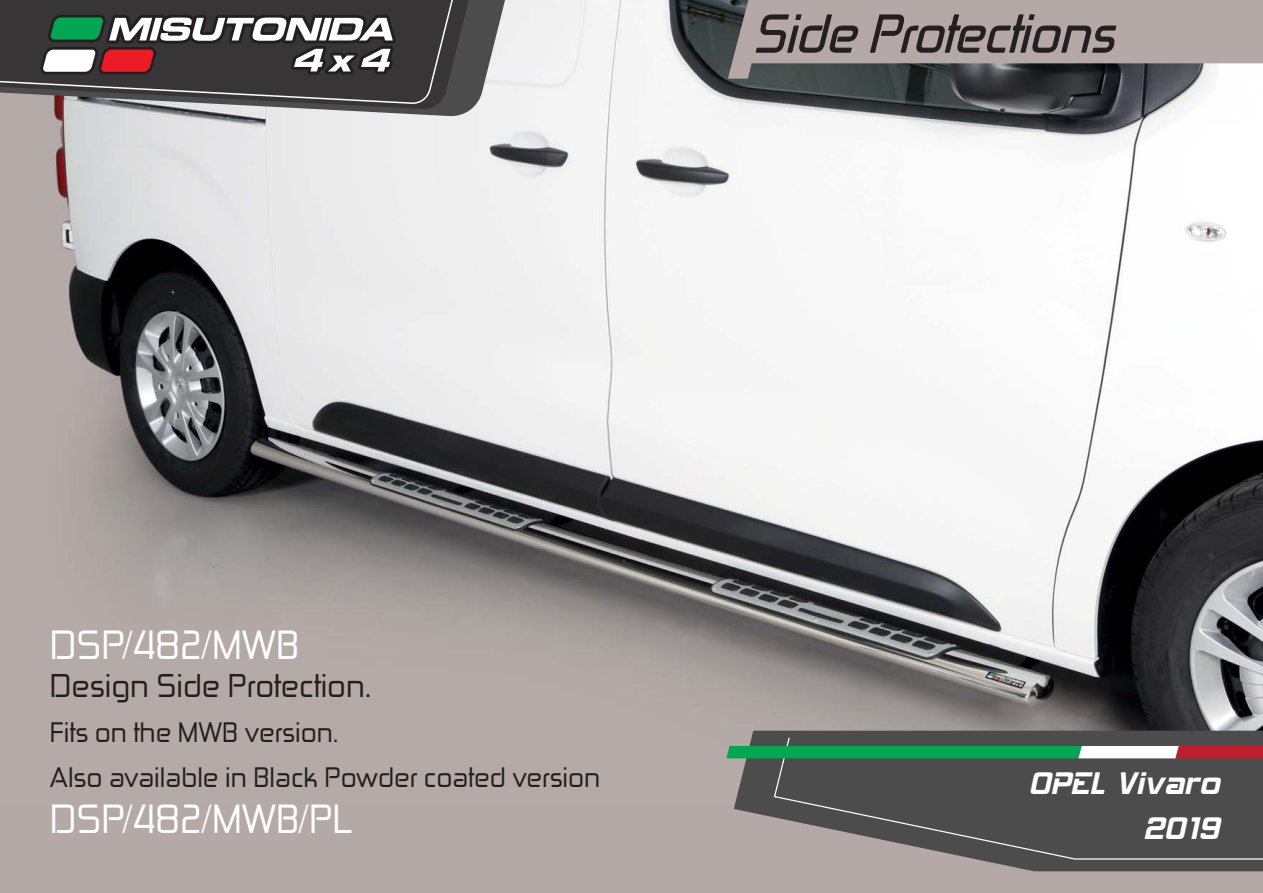
<style>
.page{position:relative;width:1263px;height:893px;background:#fff}
.page>*{position:absolute;margin:0;border:0;box-sizing:border-box;transform-origin:0 0}
.t1{font:italic 51px "Zekton Rg";color:#231f20}
.t2{font:39px "Zekton Rg";color:#fff}
.t3{font:37.5px/45px "Hemi Head 426";color:#fff;text-align:right}
.t4{font:31.5px "Zekton Rg";color:#231f20}
.t5{font:27px/45px "Zekton Rg";color:#231f20}
</style>
<div class="page">
<div style="left:0;top:794px;width:1263px;height:99px;background:#b4a9a6"></div>
<img style="left:0;top:0;width:1263px;height:794px">
<svg style="left:0;top:0;width:525px;height:117px;fill:#eee"></svg>
<svg style="left:0;top:0;width:492px;height:110px;background:#878586"></svg>
<svg style="left:734px;top:731px;width:529px;height:140px"></svg>
<svg style="left:773px;top:717px;width:490px;height:143px;background:#5c5a5a"></svg>
<svg style="left:0;top:0;width:479px;height:105px;background:#4a4849"></svg>
<svg style="left:40px;top:0;width:361px;height:80px"></svg>
<svg style="left:726px;top:746px;width:537px;height:12px"></svg>
<svg style="left:728px;top:0;width:535px;height:79px;background:#968f8e"></svg>
<h1 class="t1" style="left:752px;top:16px;width:374px">Side Protections</h1>
<h2 class="t2" style="left:50px;top:631px;width:251px">DSP/482/MWB</h2>
<p class="t4" style="left:50px;top:674px;width:323px">Design Side Protection.</p>
<p class="t5" style="left:50px;top:713px;width:552px">Fits on the MWB version.<br>Also available in Black Powder coated version</p>
<h2 class="t2" style="left:50px;top:805px;width:304px">DSP/482/MWB/PL</h2>
<h3 class="t3" style="left:1028px;top:764px;width:192px">OPEL Vivaro<br>2019</h3>
</div>
